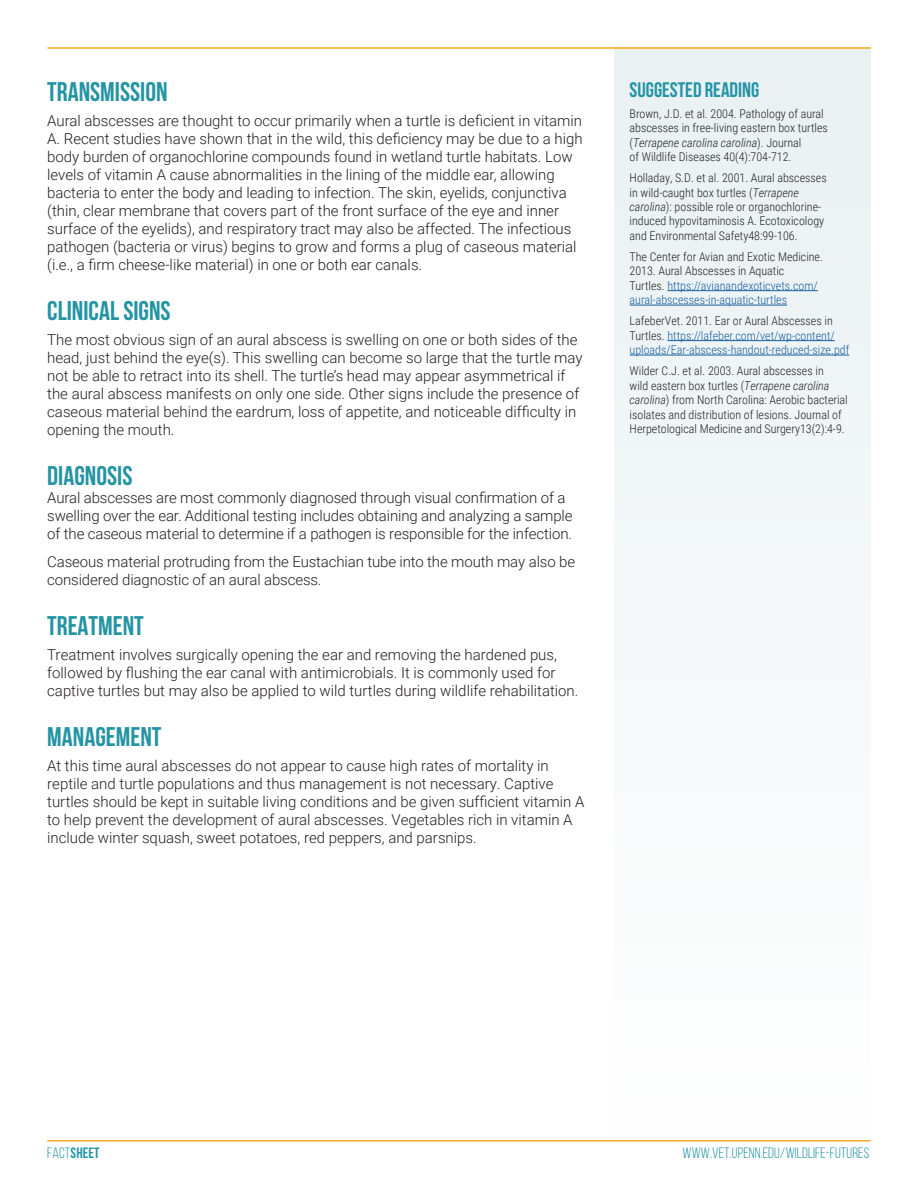
<style>
.page{position:relative;width:918px;height:1188px;background:#fff}
.page>*{position:absolute;margin:0;border:0;box-sizing:border-box;transform-origin:0 0}
.t1{font:700 27px "Bebas Neue";color:#2494a5}
.t2{font:700 21px "Bebas Neue";color:#2494a5}
.t3{font:300 15px/18px "Roboto";color:#231f20}
.t4{font:15px "Bebas Neue";letter-spacing:.01em;color:#2494a5}
.t5{font:700 15px "Bebas Neue";letter-spacing:.01em;color:#2494a5}
.t6{font:300 12px/14.4px "Roboto Condensed";color:#231f20}
.t7{font:300 12px/14.4px "Roboto Condensed";color:#175d9e}
.s1{font-style:italic}
.s2{color:#175d9e}
.s3{color:#231f20}
.s4{font-weight:400}
</style>
<div class="page">
<div style="left:614px;top:47px;width:257px;height:1094px;background:#f3f7f8"></div>
<hr style="left:667px;top:290px;width:151px;height:1px;background:#175d9e">
<hr style="left:630px;top:305px;width:157px;height:1px;background:#175d9e">
<hr style="left:667px;top:340px;width:168px;height:1px;background:#175d9e">
<hr style="left:630px;top:355px;width:219px;height:1px;background:#175d9e">
<hr style="left:48px;top:47px;width:823px;height:2px;background:#f9a91b">
<hr style="left:47px;top:1140px;width:823px;height:1px;background:#f9a91b">
<p class="t1" style="left:47px;top:77px;width:122px">TRANSMISSION</p>
<p class="t3" style="left:47px;top:111px;width:537px">Aural abscesses are thought to occur primarily when a turtle is deficient in vitamin A. Recent studies have shown that in the wild, this deficiency may be due to a high body burden of organochlorine compounds found in wetland turtle habitats. Low levels of vitamin A cause abnormalities in the lining of the middle ear, allowing bacteria to enter the body and leading to infection. The skin, eyelids, conjunctiva (thin, clear membrane that covers part of the front surface of the eye and inner surface of the eyelids), and respiratory tract may also be affected. The infectious pathogen (bacteria or virus) begins to grow and forms a plug of caseous material (i.e., a firm cheese-like material) in one or both ear canals.</p>
<p class="t1" style="left:47px;top:296px;width:125px">CLINICAL SIGNS</p>
<p class="t3" style="left:47px;top:330px;width:537px">The most obvious sign of an aural abscess is swelling on one or both sides of the head, just behind the eye(s). This swelling can become so large that the turtle may not be able to retract into its shell. The turtle’s head may appear asymmetrical if the aural abscess manifests on only one side. Other signs include the presence of caseous material behind the eardrum, loss of appetite, and noticeable difficulty in opening the mouth.</p>
<p class="t1" style="left:47px;top:461px;width:87px">DIAGNOSIS</p>
<p class="t3" style="left:47px;top:488px;width:527px">Aural abscesses are most commonly diagnosed through visual confirmation of a swelling over the ear. Additional testing includes obtaining and analyzing a sample of the caseous material to determine if a pathogen is responsible for the infection.</p>
<p class="t3" style="left:47px;top:553px;width:529px">Caseous material protruding from the Eustachian tube into the mouth may also be considered diagnostic of an aural abscess.</p>
<p class="t1" style="left:47px;top:611px;width:98px">TREATMENT</p>
<p class="t3" style="left:47px;top:645px;width:533px">Treatment involves surgically opening the ear and removing the hardened pus, followed by flushing the ear canal with antimicrobials. It is commonly used for captive turtles but may also be applied to wild turtles during wildlife rehabilitation.</p>
<p class="t1" style="left:47px;top:722px;width:116px">MANAGEMENT</p>
<p class="t3" style="left:47px;top:756px;width:539px">At this time aural abscesses do not appear to cause high rates of mortality in reptile and turtle populations and thus management is not necessary. Captive turtles should be kept in suitable living conditions and be given sufficient vitamin A to help prevent the development of aural abscesses. Vegetables rich in vitamin A include winter squash, sweet potatoes, red peppers, and parsnips.</p>
<p class="t2" style="left:630px;top:78px;width:131px">SUGGESTED READING</p>
<p class="t6" style="left:630px;top:106px;width:200px">Brown, J.D. et al. 2004. Pathology of aural abscesses in free-living eastern box turtles (<span class="s1">Terrapene carolina carolina</span>). Journal<br>of Wildlife Diseases 40(4):704-712.</p>
<p class="t6" style="left:630px;top:170px;width:199px">Holladay, S.D. et al. 2001. Aural abscesses in wild-caught box turtles (<span class="s1">Terrapene carolina</span>): possible role or organochlorine&shy;induced hypovitaminosis A. Ecotoxicology and Environmental Safety48:99-106.</p>
<p class="t6" style="left:630px;top:249px;width:195px">The Center for Avian and Exotic Medicine.<br>2013. Aural Abscesses in Aquatic<br>Turtles. <span class="s2">https://avianandexoticvets.com/ aural-abscesses-in-aquatic-turtles</span></p>
<p class="t7" style="left:630px;top:313px;width:221px"><span class="s3">LafeberVet. 2011. Ear or Aural Abscesses in<br>Turtles.</span> https://lafeber.com/vet/wp-content/ uploads/Ear-abscess-handout-reduced-size.pdf</p>
<p class="t6" style="left:630px;top:363px;width:220px">Wilder C.J. et al. 2003. Aural abscesses in<br>wild eastern box turtles (<span class="s1">Terrapene carolina carolina</span>) from North Carolina: Aerobic bacterial isolates and distribution of lesions. Journal of Herpetological Medicine and Surgery13(2):4-9.</p>
<p class="t5" style="left:47px;top:1144px;width:54px"><span class="s4">FACT</span>SHEET</p>
<p class="t4" style="left:683px;top:1145px;width:188px">WWW.VET.UPENN.EDU/WILDLIFE-FUTURES</p>
</div>
